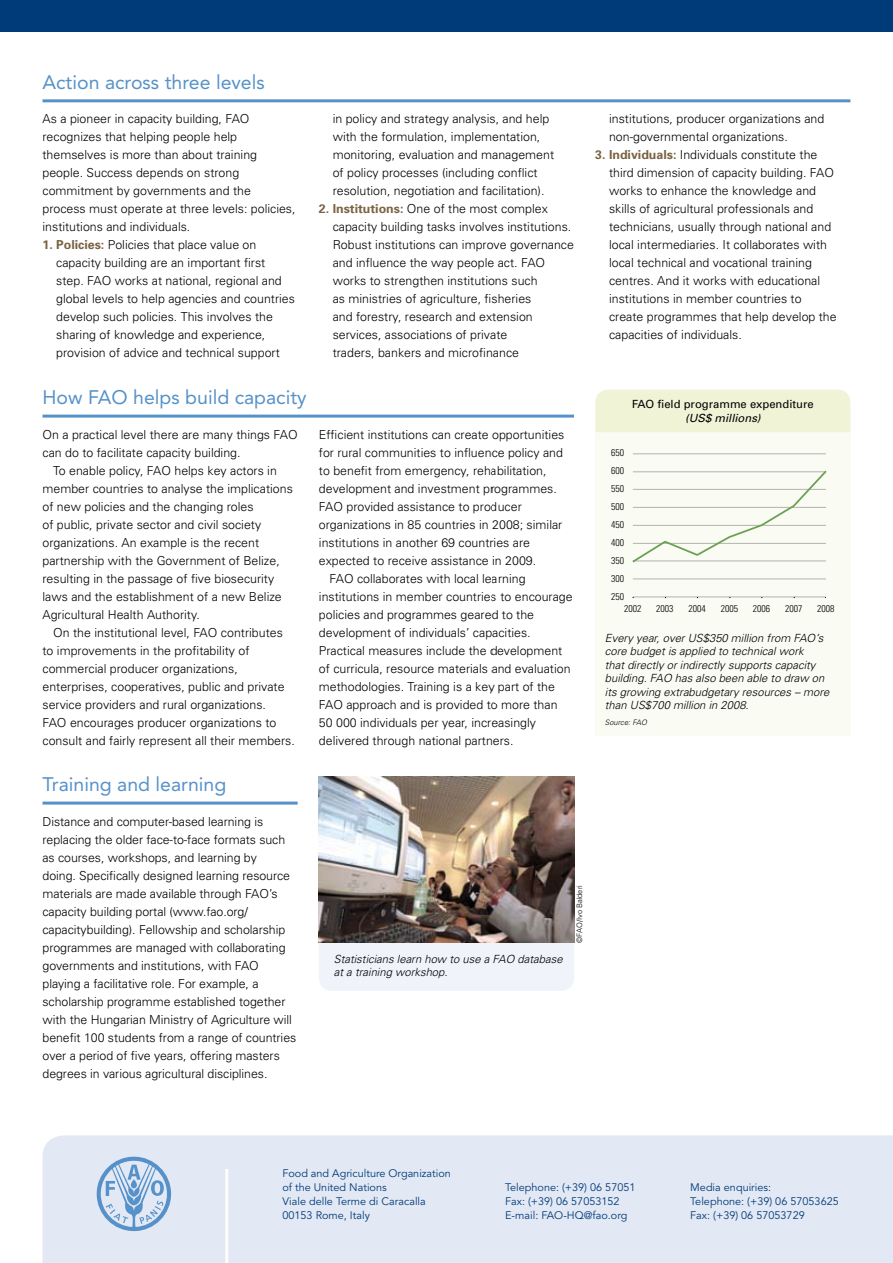
<style>
.page{position:relative;width:893px;height:1263px;background:#fff}
.page>*{position:absolute;margin:0;border:0;box-sizing:border-box;transform-origin:0 0}
.t1{font:19.5px "Avenir";color:#5692c9}
.t2{font:300 12.3px/18px "Univers";color:#000}
.t3{font:italic 300 11.25px/13.5px "Univers";color:#000}
.t4{font:11.25px "Univers";color:#000}
.t5{font:italic 11.25px "Univers";color:#000}
.t6{font:10.8px/13.8px "Avenir";color:#003b79}
.t7{font:300 condensed 9.75px/17.9px "Univers";color:#000;text-align:justify}
.t8{font:300 7.5px "Univers";color:#000}
.t9{font:italic 300 7.5px "Univers";color:#000}
.s1{font-weight:700;color:#7a6342}
</style>
<div class="page">
<div style="left:43px;top:1135px;width:850px;height:128px;background:#e2e8f4"></div>
<svg style="left:97px;top:1157px;width:74px;height:74px;background:#afc9e4"></svg>
<div style="left:0;top:0;width:893px;height:32px;background:#003b79"></div>
<hr style="left:225px;top:1169px;width:3px;height:94px;background:#fff">
<hr style="left:43px;top:801px;width:255px;height:3px;background:#5692c9">
<hr style="left:43px;top:415px;width:531px;height:3px;background:#5692c9">
<hr style="left:43px;top:99px;width:807px;height:3px;background:#5692c9">
<div style="left:595px;top:432px;width:255px;height:303px;background:#fafbf3"></div>
<div style="left:595px;top:390px;width:255px;height:42px;background:#f1f3d7"></div>
<hr style="left:633px;top:597px;width:193px;height:1px;background:#b8b8b8">
<hr style="left:633px;top:579px;width:193px;height:1px;background:#b8b8b8">
<hr style="left:633px;top:454px;width:193px;height:1px;background:#b8b8b8">
<svg style="left:632px;top:470px;width:195px;height:93px"></svg>
<div style="left:319px;top:809px;width:255px;height:182px;background:#f1f3fa;border-radius:13px"></div>
<img style="left:319px;top:777px;width:255px;height:166px">
<h1 class="t1" style="left:43px;top:71px;width:224px">Action across three levels</h1>
<p class="t2" style="left:43px;top:110px;width:255px">As a pioneer in capacity building, FAO recognizes that helping people help themselves is more than about training people. Success depends on strong commitment by governments and the process must operate at three levels: policies, institutions and individuals.</p>
<p class="t2" style="left:56px;top:236px;width:240px;text-indent:-14px"><span class="s1">1. Policies:</span> Policies that place value on capacity building are an important first step. FAO works at national, regional and global levels to help agencies and countries develop such policies. This involves the sharing of knowledge and experience, provision of advice and technical support</p>
<h1 class="t1" style="left:43px;top:386px;width:266px">How FAO helps build capacity</h1>
<p class="t2" style="left:43px;top:425px;width:257px">On a practical level there are many things FAO</p>
<p class="t2" style="left:43px;top:443px;width:200px">can do to facilitate capacity building.</p>
<p class="t2" style="left:53px;top:461px;width:225px">To enable policy, FAO helps key actors in</p>
<p class="t2" style="left:43px;top:479px;width:252px">member countries to analyse the implications</p>
<p class="t2" style="left:43px;top:497px;width:213px">of new policies and the changing roles</p>
<p class="t2" style="left:43px;top:515px;width:220px">of public, private sector and civil society</p>
<p class="t2" style="left:43px;top:533px;width:218px">organizations. An example is the recent</p>
<p class="t2" style="left:43px;top:551px;width:239px">partnership with the Government of Belize,</p>
<p class="t2" style="left:43px;top:569px;width:233px">resulting in the passage of five biosecurity</p>
<p class="t2" style="left:43px;top:587px;width:241px">laws and the establishment of a new Belize</p>
<p class="t2" style="left:43px;top:605px;width:159px">Agricultural Health Authority.</p>
<p class="t2" style="left:53px;top:623px;width:231px">On the institutional level, FAO contributes</p>
<p class="t2" style="left:43px;top:641px;width:208px">to improvements in the profitability of</p>
<p class="t2" style="left:43px;top:659px;width:197px">commercial producer organizations,</p>
<p class="t2" style="left:43px;top:677px;width:244px">enterprises, cooperatives, public and private</p>
<p class="t2" style="left:43px;top:695px;width:225px">service providers and rural organizations.</p>
<p class="t2" style="left:43px;top:713px;width:235px">FAO encourages producer organizations to</p>
<p class="t2" style="left:43px;top:731px;width:254px">consult and fairly represent all their members.</p>
<h1 class="t1" style="left:43px;top:773px;width:185px">Training and learning</h1>
<p class="t2" style="left:43px;top:812px;width:255px">Distance and computer-based learning is replacing the older face-to-face formats such as courses, workshops, and learning by<br>doing. Specifically designed learning resource materials are made available through FAO’s capacity building portal (www.fao.org/ capacitybuilding). Fellowship and scholarship programmes are managed with collaborating governments and institutions, with FAO playing a facilitative role. For example, a scholarship programme established together with the Hungarian Ministry of Agriculture will benefit 100 students from a range of countries over a period of five years, offering masters degrees in various agricultural disciplines.</p>
<p class="t2" style="left:333px;top:110px;width:223px">in policy and strategy analysis, and help with the formulation, implementation, monitoring, evaluation and management of policy processes (including conflict resolution, negotiation and facilitation).</p>
<p class="t2" style="left:333px;top:200px;width:243px;text-indent:-14px"><span class="s1">2. Institutions:</span> One of the most complex capacity building tasks involves institutions.<br>Robust institutions can improve governance and influence the way people act. FAO works to strengthen institutions such<br>as ministries of agriculture, fisheries<br>and forestry, research and extension services, associations of private<br>traders, bankers and microfinance</p>
<p class="t2" style="left:319px;top:425px;width:247px">Efficient institutions can create opportunities</p>
<p class="t2" style="left:319px;top:443px;width:246px">for rural communities to influence policy and</p>
<p class="t2" style="left:319px;top:461px;width:229px">to benefit from emergency, rehabilitation,</p>
<p class="t2" style="left:319px;top:479px;width:239px">development and investment programmes.</p>
<p class="t2" style="left:319px;top:497px;width:204px">FAO provided assistance to producer</p>
<p class="t2" style="left:319px;top:515px;width:245px">organizations in 85 countries in 2008; similar</p>
<p class="t2" style="left:319px;top:533px;width:213px">institutions in another 69 countries are</p>
<p class="t2" style="left:319px;top:551px;width:219px">expected to receive assistance in 2009.</p>
<p class="t2" style="left:330px;top:569px;width:197px">FAO collaborates with local learning</p>
<p class="t2" style="left:319px;top:587px;width:255px">institutions in member countries to encourage</p>
<p class="t2" style="left:319px;top:605px;width:217px">policies and programmes geared to the</p>
<p class="t2" style="left:319px;top:623px;width:213px">development of individuals’ capacities.</p>
<p class="t2" style="left:319px;top:641px;width:245px">Practical measures include the development</p>
<p class="t2" style="left:319px;top:659px;width:253px">of curricula, resource materials and evaluation</p>
<p class="t2" style="left:319px;top:677px;width:238px">methodologies. Training is a key part of the</p>
<p class="t2" style="left:319px;top:695px;width:240px">FAO approach and is provided to more than</p>
<p class="t2" style="left:319px;top:713px;width:219px">50 000 individuals per year, increasingly</p>
<p class="t2" style="left:319px;top:731px;width:196px">delivered through national partners.</p>
<p class="t2" style="left:609px;top:110px;width:217px">institutions, producer organizations and non-governmental organizations.</p>
<p class="t2" style="left:609px;top:146px;width:229px;text-indent:-14px"><span class="s1">3. Individuals:</span> Individuals constitute the third dimension of capacity building. FAO works to enhance the knowledge and skills of agricultural professionals and technicians, usually through national and local intermediaries. It collaborates with local technical and vocational training centres. And it works with educational institutions in member countries to create programmes that help develop the capacities of individuals.</p>
<p class="t4" style="left:632px;top:398px;width:183px">FAO field programme expenditure</p>
<p class="t5" style="left:685px;top:411px;width:77px">(US$ millions)</p>
<p class="t7" style="left:611px;top:444px;width:14px">650<br>600<br>550<br>500<br>450<br>400<br>350<br>300<br>250</p>
<p class="t7" style="left:624px;top:599px;width:19px">2002</p>
<p class="t7" style="left:656px;top:599px;width:19px">2003</p>
<p class="t7" style="left:688px;top:599px;width:19px">2004</p>
<p class="t7" style="left:721px;top:599px;width:19px">2005</p>
<p class="t7" style="left:753px;top:599px;width:19px">2006</p>
<p class="t7" style="left:785px;top:599px;width:19px">2007</p>
<p class="t7" style="left:817px;top:599px;width:19px">2008</p>
<p class="t3" style="left:605px;top:631px;width:226px">Every year, over US$350 million from FAO’s core budget is applied to technical work<br>that directly or indirectly supports capacity building. FAO has also been able to draw on its growing extrabudgetary resources – more than US$700 million in 2008.</p>
<p class="t9" style="left:605px;top:717px;width:44px">Source: FAO</p>
<p class="t3" style="left:334px;top:952px;width:230px">Statisticians learn how to use a FAO database at a training workshop.</p>
<p class="t8" style="left:575px;top:943px;width:59px;rotate:-90deg">©FAO/Ivo Balderi</p>
<p class="t6" style="left:282px;top:1167px;width:170px">Food and Agriculture Organization of the United Nations<br>Viale delle Terme di Caracalla<br>00153 Rome, Italy</p>
<p class="t6" style="left:505px;top:1181px;width:132px">Telephone: (+39) 06 57051<br>Fax: (+39) 06 57053152<br>E-mail: FAO-HQ@fao.org</p>
<p class="t6" style="left:690px;top:1181px;width:150px">Media enquiries:<br>Telephone: (+39) 06 57053625<br>Fax: (+39) 06 57053729</p>
</div>
